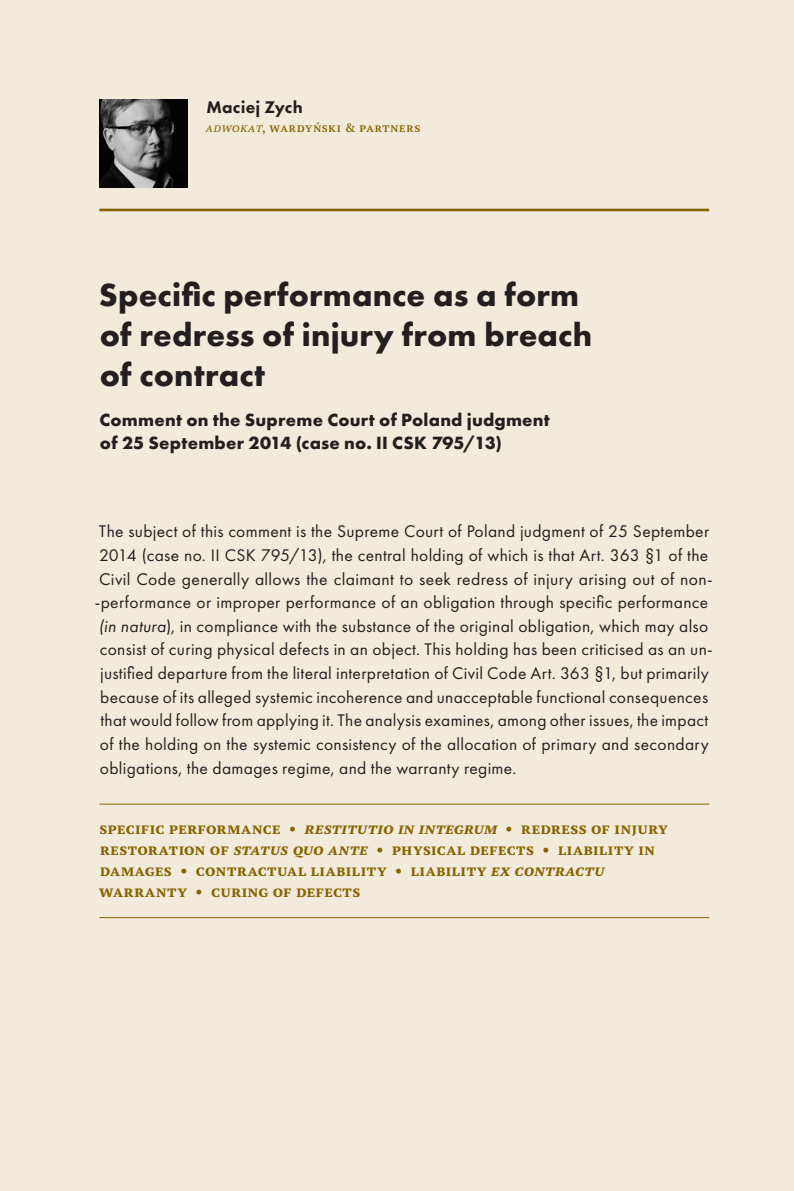
<style>
.page{position:relative;width:794px;height:1191px;background:#f2eadb}
.page>*{position:absolute;margin:0;border:0;box-sizing:border-box;transform-origin:0 0}
.tytul{font:700 33.25px/40.2px "Futura PT";letter-spacing:.005em;color:#231f20}
.tytul-2{font:700 18.38px/22.8px "Futura PT";letter-spacing:.01em;color:#231f20}
.lead{font:17.5px "Futura PT";letter-spacing:.02em;color:#231f20}
.nazwisko{font:800 17.5px "Futura PT";letter-spacing:.015em;color:#231f20}
.slowa_klucze{font:700 15.75px/21px "PT Serif Pro";letter-spacing:.035em;color:#876400}
.afiliacja{font:600 12.25px "PT Serif Pro";letter-spacing:.17em;color:#876400}
.afiliacja-2{font:italic 12.25px "PT Serif Pro";color:#876400}
.s1{font-style:italic}
</style>
<div class="page">
<hr style="left:99px;top:209px;width:610px;height:2px;background:#876400">
<hr style="left:99px;top:803px;width:610px;height:1px;background:#876400">
<hr style="left:99px;top:917px;width:610px;height:1px;background:#876400">
<img style="left:99px;top:99px;width:89px;height:88px">
<p class="nazwisko" style="left:206px;top:96px;width:98px">Maciej Zych</p>
<p class="afiliacja-2" style="left:206px;top:119px;width:35px">ad wokat</p>
<p class="afiliacja" style="left:262px;top:119px;width:67px">, Wardyński</p>
<p class="afiliacja" style="left:345px;top:119px;width:76px">&amp; Partners</p>
<p class="tytul" style="left:99px;top:273px;width:495px">Specific performance as a form of redress of injury from breach of contract</p>
<p class="tytul-2" style="left:99px;top:408px;width:452px">Comment on the Supreme Court of Poland judgment of 25 September 2014 (case no. II CSK 795/13)</p>
<p class="lead" style="left:99px;top:521px;width:612px">The subject of this comment is the Supreme Court of Poland judgment of 25 September</p>
<p class="lead" style="left:99px;top:544px;width:611px">2014 (case no. II CSK 795/13), the central holding of which is that Art. 363 §1 of the</p>
<p class="lead" style="left:99px;top:568px;width:615px">Civil Code generally allows the claimant to seek redress of injury arising out of non-</p>
<p class="lead" style="left:95px;top:592px;width:615px">-performance or improper performance of an obligation through specific performance</p>
<p class="lead" style="left:99px;top:615px;width:611px"><span class="s1">(in natura</span>), in compliance with the substance of the original obligation, which may also</p>
<p class="lead" style="left:100px;top:639px;width:614px">consist of curing physical defects in an object. This holding has been criticised as an un-</p>
<p class="lead" style="left:100px;top:663px;width:610px">justified departure from the literal interpretation of Civil Code Art. 363 §1, but primarily</p>
<p class="lead" style="left:100px;top:686px;width:609px">because of its alleged systemic incoherence and unacceptable functional consequences</p>
<p class="lead" style="left:100px;top:710px;width:609px">that would follow from applying it. The analysis examines, among other issues, the impact</p>
<p class="lead" style="left:100px;top:733px;width:610px">of the holding on the systemic consistency of the allocation of primary and secondary</p>
<p class="lead" style="left:100px;top:757px;width:418px">obligations, the damages regime, and the warranty regime.</p>
<p class="slowa_klucze" style="left:99px;top:818px;width:570px">specific performance • <span class="s1">restitutio in integrum</span> • redress of injury restoration of <span class="s1">status quo ante</span> • physical defects • liability in damages • contractual liability • liability <span class="s1">ex contractu </span>warranty • curing of defects</p>
</div>
